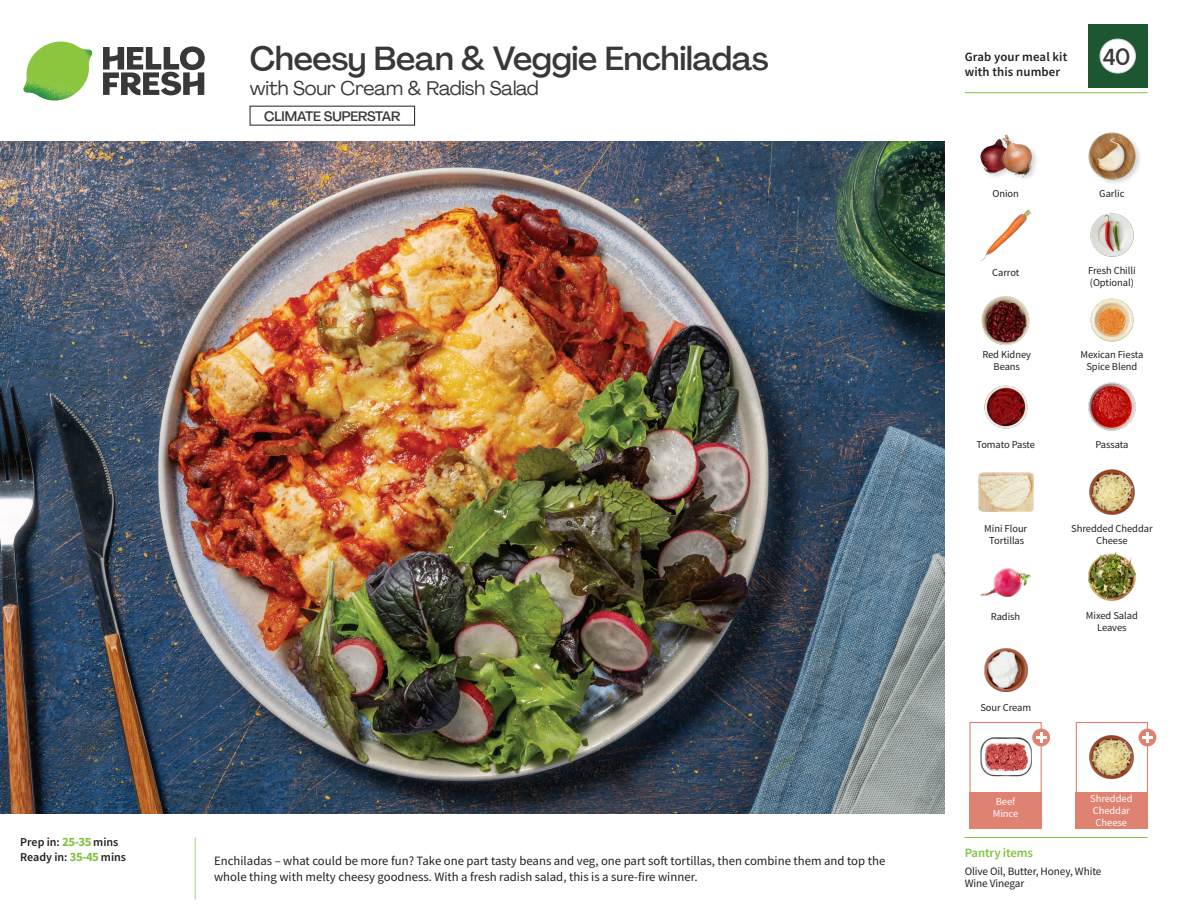
<style>
.page{position:relative;width:1188px;height:918px;background:#fff}
.page>*{position:absolute;margin:0;border:0;box-sizing:border-box;transform-origin:0 0}
._15_Titel_UK{font:500 33px "Agrandir";letter-spacing:-.01em;color:#383839}
._002_Label_Nr{font:500 22.8px "Agrandir";color:#383839;scale:.94 1}
._15_Titel_UK-2{font:19.5px "Agrandir";letter-spacing:-.01em;color:#383839}
.t1{font:500 13.5px "Agrandir";letter-spacing:-.01em;color:#383839}
.Step_6_Text_AU{font:12.75px/16.5px "Source Sans Pro";color:#231f20}
.t2{font:600 12.75px/15px "Source Sans Pro";letter-spacing:.01em;color:#231f20}
._04_Headers_Front{font:600 12.75px "Source Sans Pro";letter-spacing:-.01em;color:#81c340}
._04_Intro{font:600 12px "Source Sans Pro";color:#231f20}
._05_Pantry{font:11.25px/12px "Source Sans Pro";letter-spacing:-.01em;color:#231f20}
._18_FRONT_ingredients{font:10.5px/12px "Source Sans Pro";letter-spacing:-.005em;color:#231f20;text-align:center}
._18_FRONT_ingredients-2{font:10.5px/12px "Source Sans Pro";letter-spacing:-.005em;color:#fff}
.s1{font-weight:700;font-size:12.75px;color:#81c340}
</style>
<div class="page">
<svg style="left:103px;top:46px;width:102px;height:49px"></svg>
<img style="left:23px;top:42px;width:69px;height:59px">
<img style="left:0;top:142px;width:945px;height:672px">
<div style="left:1076px;top:722px;width:72px;height:72px;border:1px solid #df8272"></div>
<div style="left:1076px;top:792px;width:72px;height:37px;background:#df8272"></div>
<div style="left:969px;top:792px;width:73px;height:37px;background:#df8272"></div>
<img style="left:1089px;top:735px;width:50px;height:45px">
<div style="left:969px;top:722px;width:73px;height:72px;border:1px solid #df8272"></div>
<img style="left:980px;top:737px;width:51px;height:40px">
<div style="left:1032px;top:729px;width:18px;height:17px;background:#df8272;border-radius:50%"></div>
<svg style="left:1036px;top:732px;width:10px;height:11px"></svg>
<img style="left:984px;top:385px;width:44px;height:44px">
<img style="left:978px;top:472px;width:55px;height:40px">
<img style="left:1088px;top:382px;width:48px;height:49px">
<img style="left:1089px;top:469px;width:46px;height:46px">
<img style="left:1090px;top:213px;width:44px;height:44px">
<img style="left:1088px;top:552px;width:48px;height:49px">
<img style="left:981px;top:296px;width:49px;height:49px">
<img style="left:980px;top:209px;width:52px;height:52px">
<img style="left:1090px;top:298px;width:44px;height:44px">
<div style="left:979px;top:133px;width:60px;height:51px;background:#231f20;opacity:.2"></div>
<img style="left:979px;top:133px;width:55px;height:51px">
<img style="left:1088px;top:132px;width:52px;height:51px">
<img style="left:980px;top:568px;width:51px;height:29px">
<img style="left:984px;top:648px;width:44px;height:44px">
<div style="left:1139px;top:729px;width:17px;height:17px;background:#df8272;border-radius:50%"></div>
<svg style="left:1142px;top:732px;width:11px;height:11px"></svg>
<hr style="left:965px;top:837px;width:183px;height:1px;background:#81c340">
<hr style="left:965px;top:92px;width:183px;height:1px;background:#81c340">
<div style="left:1088px;top:24px;width:60px;height:64px;background:#1d5732"></div>
<div style="left:1100px;top:39px;width:35px;height:34px;background:#fff;border-radius:50%"></div>
<div style="left:1100px;top:39px;width:36px;height:34px;border:1px solid #d1d2d4;border-radius:50%"></div>
<p class="_04_Intro" style="left:20px;top:834px;width:100px">Prep in: <span class="s1">25-35</span> mins</p>
<p class="_04_Intro" style="left:20px;top:849px;width:107px">Ready in: <span class="s1">35-45</span> mins</p>
<p class="_15_Titel_UK" style="left:250px;top:38px;width:520px">Cheesy Bean &amp; Veggie Enchiladas</p>
<p class="_15_Titel_UK-2" style="left:250px;top:76px;width:290px">with Sour Cream &amp; Radish Salad</p>
<p class="t1" style="left:264px;top:108px;width:138px">CLIMATE SUPERSTAR</p>
<p class="Step_6_Text_AU" style="left:214px;top:852px;width:673px">Enchiladas – what could be more fun? Take one part tasty beans and veg, one part soft tortillas, then combine them and top the whole thing with melty cheesy goodness. With a fresh radish salad, this is a sure-fire winner.</p>
<p class="t2" style="left:965px;top:49px;width:104px">Grab your meal kit with this number</p>
<p class="_002_Label_Nr" style="left:1103px;top:43px;width:31px">40</p>
<p class="_18_FRONT_ingredients" style="left:993px;top:188px;width:28px">Onion</p>
<p class="_18_FRONT_ingredients" style="left:1099px;top:188px;width:27px">Garlic</p>
<p class="_18_FRONT_ingredients" style="left:992px;top:267px;width:29px">Carrot</p>
<p class="_18_FRONT_ingredients" style="left:1088px;top:264px;width:49px;text-align:left">Fresh Chilli (Optional)</p>
<p class="_18_FRONT_ingredients" style="left:982px;top:349px;width:50px">Red Kidney<br>Beans</p>
<p class="_18_FRONT_ingredients" style="left:1080px;top:349px;width:64px">Mexican Fiesta<br>Spice Blend</p>
<p class="_18_FRONT_ingredients" style="left:976px;top:438px;width:60px">Tomato Paste</p>
<p class="_18_FRONT_ingredients" style="left:1095px;top:438px;width:35px">Passata</p>
<p class="_18_FRONT_ingredients" style="left:984px;top:523px;width:45px">Mini Flour<br>Tortillas</p>
<p class="_18_FRONT_ingredients" style="left:1071px;top:523px;width:83px">Shredded Cheddar<br>Cheese</p>
<p class="_18_FRONT_ingredients" style="left:991px;top:611px;width:31px">Radish</p>
<p class="_18_FRONT_ingredients" style="left:1086px;top:609px;width:53px">Mixed Salad<br>Leaves</p>
<p class="_18_FRONT_ingredients" style="left:980px;top:701px;width:52px">Sour Cream</p>
<p class="_18_FRONT_ingredients-2" style="left:993px;top:795px;width:27px">Beef<br>Mince</p>
<p class="_18_FRONT_ingredients-2" style="left:1090px;top:793px;width:44px">Shredded<br>Cheddar<br>Cheese</p>
<p class="_04_Headers_Front" style="left:965px;top:844px;width:70px">Pantry items</p>
<p class="_05_Pantry" style="left:965px;top:866px;width:138px">Olive Oil, Butter, Honey, White<br>Wine Vinegar</p>
</div>
